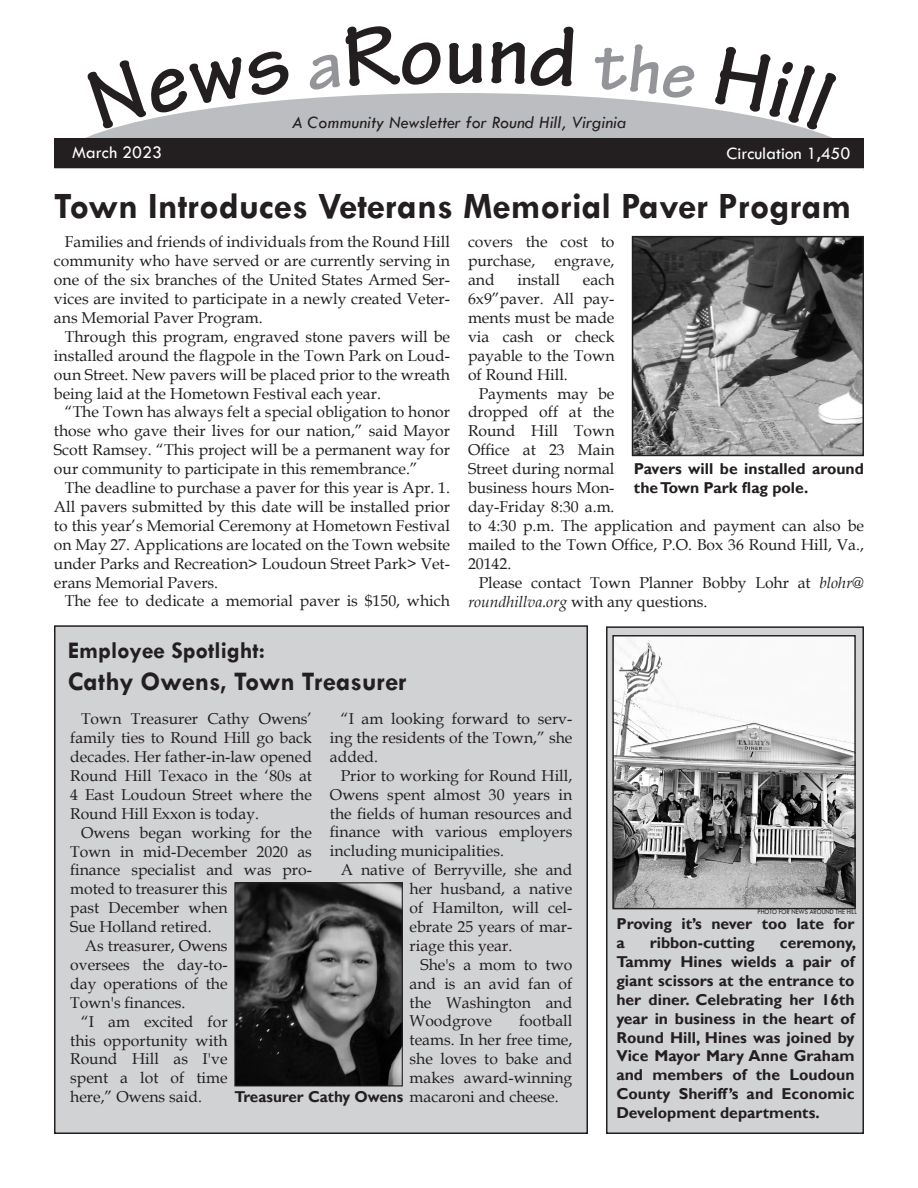
<style>
.page{position:relative;width:918px;height:1188px;background:#fff}
.page>*{position:absolute;margin:0;border:0;box-sizing:border-box;transform-origin:0 0}
.t1{font:700 90px "Tekton Pro";color:#231f20}
.t2{font:700 37.5px "Tw Cen";color:#231f20}
.t3{font:700 27px "Tw Cen";color:#231f20}
.t4{font:700 24px "Tw Cen";color:#231f20}
.t5{font:italic 18px "Tw Cen";color:#231f20}
.t6{font:18px "Tw Cen";color:#fff}
.t7{font:15.75px/18.9px "Book Antiqua";color:#231f20;text-align:justify}
.t8{font:700 15.75px/18.9px "Gill Sans";color:#231f20}
.t9{font:7.5px "Tw Cen";color:#231f20;scale:.85 1}
.s1{font-style:italic}
.s2{font-family:"Book Antiqua";font-weight:400}
</style>
<div class="page">
<div style="left:607px;top:627px;width:256px;height:506px;background:#d1d2d4"></div>
<div style="left:606px;top:626px;width:258px;height:508px;border:2px solid #231f20"></div>
<div style="left:55px;top:626px;width:532px;height:507px;background:#d1d2d4"></div>
<div style="left:54px;top:625px;width:534px;height:509px;border:2px solid #231f20"></div>
<div style="left:54px;top:93px;width:810px;height:146px;background:#bcbdc0;border-radius:50%"></div>
<div style="left:55px;top:169px;width:808px;height:70px;background:#fff"></div>
<div style="left:55px;top:139px;width:808px;height:28px;background:#231f20"></div>
<div style="left:54px;top:138px;width:810px;height:30px;border:2px solid #231f20"></div>
<img style="left:236px;top:884px;width:165px;height:200px">
<div style="left:234px;top:882px;width:169px;height:204px;border:1px solid #231f20"></div>
<img style="left:635px;top:239px;width:226px;height:214px">
<div style="left:632px;top:236px;width:232px;height:220px;border:2px solid #231f20"></div>
<img style="left:614px;top:637px;width:240px;height:270px">
<div style="left:612px;top:635px;width:244px;height:274px;border:1px solid #231f20"></div>
<svg style="left:111px;top:99px;width:180px;height:30px"></svg>
<svg style="left:594px;top:97px;width:36px;height:3px"></svg>
<svg style="left:714px;top:109px;width:99px;height:22px"></svg>
<h1 class="t1" style="left:444px;top:1px;width:45px">u</h1>
<p class="t5" style="left:292px;top:111px;width:336px">A Community Newsletter for Round Hill, Virginia</p>
<p class="t6" style="left:72px;top:141px;width:92px">March 2023</p>
<p class="t6" style="left:727px;top:143px;width:125px">Circulation 1,450</p>
<h2 class="t2" style="left:54px;top:183px;width:799px">Town Introduces Veterans Memorial Paver Program</h2>
<p class="t7" style="left:54px;top:232px;width:398px;text-indent:11px">Families and friends of individuals from the Round Hill community who have served or are currently serving in one of the six branches of the United States Armed Ser&shy;vices are invited to participate in a newly created Veter&shy;ans Memorial Paver Program.</p>
<p class="t7" style="left:54px;top:327px;width:398px;text-indent:11px">Through this program, engraved stone pavers will be installed around the flagpole in the Town Park on Loud&shy;oun Street. New pavers will be placed prior to the wreath being laid at the Hometown Festival each year.</p>
<p class="t7" style="left:54px;top:402px;width:398px;text-indent:11px">“The Town has always felt a special obligation to honor those who gave their lives for our nation,” said Mayor Scott Ramsey. “This project will be a permanent way for our community to participate in this remembrance.”</p>
<p class="t7" style="left:54px;top:478px;width:398px;text-indent:11px">The deadline to purchase a paver for this year is Apr. 1.<br>All pavers submitted by this date will be installed prior to this year’s Memorial Ceremony at Hometown Festival on May 27. Applications are located on the Town website under Parks and Recreation&gt; Loudoun Street Park&gt; Vet&shy;erans Memorial Pavers.</p>
<p class="t7" style="left:65px;top:591px;width:387px">The fee to dedicate a memorial paver is $150, which</p>
<h3 class="t4" style="left:68px;top:636px;width:199px">Employee Spotlight:</h3>
<h3 class="t3" style="left:68px;top:666px;width:340px">Cathy Owens, Town Treasurer</h3>
<p class="t7" style="left:468px;top:232px;width:148px">covers the cost to purchase, engrave, and</p>
<p class="t7" style="left:468px;top:270px;width:148px;text-indent:115px">each 6x9”paver. All pay&shy;ments must be made via cash or check payable to the Town of Round Hill.</p>
<p class="t7" style="left:468px;top:383px;width:148px;text-indent:11px">Payments may be dropped off at the Round Hill Town Office at 23 Main Street during normal business hours Mon&shy;day-Friday 8:30 a.m.</p>
<p class="t7" style="left:518px;top:270px;width:44px">install</p>
<p class="t8" style="left:634px;top:460px;width:232px">Pavers will be installed around the Town Park flag pole.</p>
<p class="t7" style="left:468px;top:516px;width:397px">to 4:30 p.m. The application and payment can also be mailed to the Town Office, P.O. Box 36 Round Hill, Va., 20142.</p>
<p class="t7" style="left:468px;top:573px;width:398px;text-indent:11px">Please contact Town Planner Bobby Lohr at <span class="s1">blohr@ roundhillva.org</span> with any questions.</p>
<p class="t7" style="left:330px;top:709px;width:244px;text-indent:11px">“I am looking forward to serv&shy;ing the residents of the Town,” she added.</p>
<p class="t7" style="left:330px;top:766px;width:244px;text-indent:11px">Prior to working for Round Hill, Owens spent almost 30 years in the fields of human resources and finance with various employers including municipalities.</p>
<p class="t7" style="left:410px;top:860px;width:164px;text-indent:-69px">A native of Berryville, she and her husband, a native of Hamilton, will cel&shy;ebrate 25 years of mar&shy;riage this year.</p>
<p class="t7" style="left:410px;top:955px;width:164px;text-indent:11px">She's a mom to two and is an avid fan of the Washington and Woodgrove</p>
<p class="t7" style="left:70px;top:709px;width:243px;text-indent:11px">Town Treasurer Cathy Owens’ family ties to Round Hill go back decades. Her father-in-law opened Round Hill Texaco in the ‘80s at 4 East Loudoun Street where the Round Hill Exxon is today.</p>
<p class="t7" style="left:81px;top:822px;width:232px">Owens began working for the</p>
<p class="t7" style="left:70px;top:841px;width:243px">Town in mid-December 2020 as</p>
<p class="t7" style="left:70px;top:860px;width:243px">finance specialist and was pro-</p>
<p class="t7" style="left:70px;top:879px;width:159px">moted to treasurer this</p>
<p class="t7" style="left:70px;top:898px;width:159px">past December when</p>
<p class="t7" style="left:70px;top:917px;width:143px">Sue Holland retired.</p>
<p class="t7" style="left:85px;top:936px;width:144px">As treasurer, Owens</p>
<p class="t7" style="left:70px;top:955px;width:159px">oversees the day-to-</p>
<p class="t7" style="left:70px;top:974px;width:159px">day operations of the</p>
<p class="t7" style="left:70px;top:993px;width:117px">Town's finances.</p>
<p class="t7" style="left:81px;top:1011px;width:148px">“I am excited for</p>
<p class="t7" style="left:70px;top:1030px;width:159px">this opportunity with</p>
<p class="t7" style="left:70px;top:1049px;width:159px">Round Hill as I've</p>
<p class="t7" style="left:70px;top:1068px;width:159px">spent a lot of time</p>
<p class="t7" style="left:70px;top:1087px;width:133px">here,” Owens said.</p>
<p class="t7" style="left:410px;top:1011px;width:164px;text-indent:109px">football teams. In her free time, she loves to bake and makes award-winning</p>
<p class="t8" style="left:234px;top:1088px;width:326px">Treasurer Cathy Owens <span class="s2">macaroni and cheese.</span></p>
<p class="t9" style="left:758px;top:908px;width:118px">PHOTO FOR NEWS AROUND THE HILL</p>
<p class="t8" style="left:616px;top:915px;width:240px">Proving it’s never too late for a</p>
<p class="t8" style="left:650px;top:934px;width:107px">ribbon-cutting</p>
<p class="t8" style="left:616px;top:934px;width:241px;text-align:justify;text-indent:163px">ceremony, Tammy Hines wields a pair of giant scissors at the entrance to her diner. Celebrating her 16th year in business in the heart of Round Hill, Hines was joined by Vice Mayor Mary Anne Graham and members of the Loudoun County Sheriff’s and Economic Development departments.</p>
</div>
